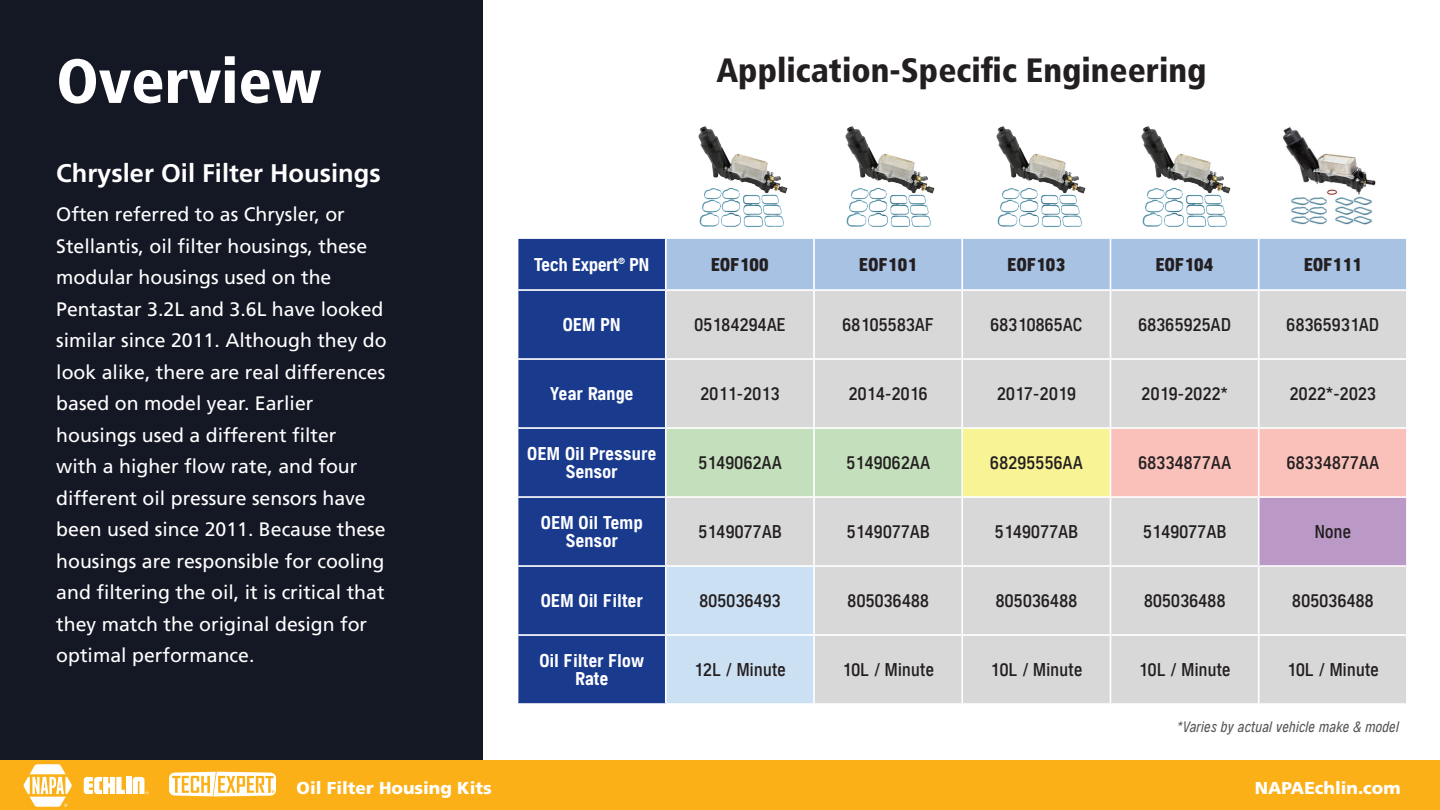
<style>
.page{position:relative;width:1440px;height:810px;background:#fff}
.page>*{position:absolute;margin:0;border:0;box-sizing:border-box;transform-origin:0 0}
.t1{font:900 condensed 62.25px "Frutiger LT Std";color:#fff}
.t2{font:900 condensed 33.75px "Frutiger LT Std";color:#231f20}
.t3{font:700 25.5px "Frutiger LT Std";color:#fff}
.t4{font:19.5px/31.5px "Frutiger LT Std";color:#fff}
.t5{font:500 condensed 18.15px "NAPASANS";letter-spacing:.02em;color:#231f20}
.t6{font:700 condensed 18.15px/18.1px "NAPASANS";letter-spacing:.02em;color:#fff;text-align:center}
.t7{font:900 condensed 18.15px "NAPASANS";letter-spacing:.02em;color:#231f20}
.t8{font:700 condensed 18.15px "NAPASANS";color:#fff}
.t9{font:900 17.25px "Frutiger LT Std";color:#fff}
.t10{font:italic condensed 14.85px "NAPASANS";letter-spacing:.02em;color:#57585a}
</style>
<div class="page">
<div style="left:0;top:0;width:483px;height:810px;background:#141724"></div>
<div style="left:0;top:761px;width:1440px;height:49px;background:#fbb017"></div>
<svg style="left:84px;top:777px;width:41px;height:17px"></svg>
<div style="left:126px;top:777px;width:6px;height:17px;background:#fff"></div>
<svg style="left:133px;top:777px;width:15px;height:17px"></svg>
<svg style="left:24px;top:764px;width:48px;height:43px"></svg>
<svg style="left:169px;top:772px;width:107px;height:24px"></svg>
<img style="left:698px;top:126px;width:90px;height:101px">
<img style="left:996px;top:126px;width:90px;height:101px">
<img style="left:845px;top:126px;width:90px;height:101px">
<img style="left:1141px;top:126px;width:90px;height:101px">
<img style="left:1282px;top:127px;width:94px;height:98px">
<div style="left:518px;top:239px;width:147px;height:464px;background:#193a8d"></div>
<div style="left:667px;top:239px;width:739px;height:50px;background:#a8c2e4"></div>
<div style="left:667px;top:291px;width:739px;height:412px;background:#d8d8d8"></div>
<div style="left:667px;top:429px;width:294px;height:67px;background:#c4dfbb"></div>
<div style="left:962px;top:428px;width:148px;height:69px;background:#f8f394"></div>
<div style="left:1111px;top:429px;width:295px;height:67px;background:#fac0ba"></div>
<div style="left:1259px;top:497px;width:148px;height:69px;background:#ba99c7"></div>
<div style="left:667px;top:567px;width:146px;height:136px;background:#cce0f3"></div>
<hr style="left:813px;top:239px;width:2px;height:50px;background:#fff">
<hr style="left:961px;top:239px;width:2px;height:50px;background:#fff">
<hr style="left:1110px;top:239px;width:1px;height:50px;background:#fff">
<hr style="left:1258px;top:239px;width:2px;height:50px;background:#fff">
<hr style="left:517px;top:289px;width:149px;height:2px;background:#fff">
<hr style="left:813px;top:291px;width:2px;height:67px;background:#fff">
<hr style="left:961px;top:291px;width:2px;height:67px;background:#fff">
<hr style="left:1110px;top:291px;width:1px;height:67px;background:#fff">
<hr style="left:1258px;top:291px;width:2px;height:67px;background:#fff">
<hr style="left:517px;top:358px;width:149px;height:2px;background:#fff">
<hr style="left:666px;top:358px;width:148px;height:2px;background:#fff">
<hr style="left:814px;top:358px;width:148px;height:2px;background:#fff">
<hr style="left:813px;top:360px;width:2px;height:67px;background:#fff">
<hr style="left:962px;top:358px;width:148px;height:2px;background:#fff">
<hr style="left:961px;top:360px;width:2px;height:67px;background:#fff">
<hr style="left:1110px;top:358px;width:149px;height:2px;background:#fff">
<hr style="left:1110px;top:360px;width:1px;height:67px;background:#fff">
<hr style="left:1259px;top:358px;width:149px;height:2px;background:#fff">
<hr style="left:1258px;top:360px;width:2px;height:67px;background:#fff">
<hr style="left:517px;top:427px;width:149px;height:2px;background:#fff">
<hr style="left:666px;top:427px;width:148px;height:2px;background:#fff">
<hr style="left:814px;top:427px;width:148px;height:2px;background:#fff">
<hr style="left:813px;top:429px;width:2px;height:67px;background:#fff">
<hr style="left:962px;top:427px;width:148px;height:2px;background:#fff">
<hr style="left:961px;top:429px;width:2px;height:67px;background:#fff">
<hr style="left:1110px;top:427px;width:149px;height:2px;background:#fff">
<hr style="left:1110px;top:429px;width:1px;height:67px;background:#fff">
<hr style="left:1259px;top:427px;width:149px;height:2px;background:#fff">
<hr style="left:1258px;top:429px;width:2px;height:67px;background:#fff">
<hr style="left:517px;top:496px;width:149px;height:2px;background:#fff">
<hr style="left:666px;top:496px;width:148px;height:2px;background:#fff">
<hr style="left:814px;top:496px;width:148px;height:2px;background:#fff">
<hr style="left:813px;top:498px;width:2px;height:67px;background:#fff">
<hr style="left:962px;top:496px;width:148px;height:2px;background:#fff">
<hr style="left:961px;top:498px;width:2px;height:67px;background:#fff">
<hr style="left:1110px;top:496px;width:149px;height:2px;background:#fff">
<hr style="left:1110px;top:498px;width:1px;height:67px;background:#fff">
<hr style="left:1259px;top:496px;width:149px;height:2px;background:#fff">
<hr style="left:1258px;top:498px;width:2px;height:67px;background:#fff">
<hr style="left:1406px;top:498px;width:2px;height:67px;background:#fff">
<hr style="left:517px;top:565px;width:149px;height:2px;background:#fff">
<hr style="left:666px;top:565px;width:148px;height:2px;background:#fff">
<hr style="left:814px;top:565px;width:148px;height:2px;background:#fff">
<hr style="left:813px;top:567px;width:2px;height:67px;background:#fff">
<hr style="left:962px;top:565px;width:148px;height:2px;background:#fff">
<hr style="left:961px;top:567px;width:2px;height:67px;background:#fff">
<hr style="left:1110px;top:565px;width:149px;height:2px;background:#fff">
<hr style="left:1110px;top:567px;width:1px;height:67px;background:#fff">
<hr style="left:1259px;top:565px;width:149px;height:2px;background:#fff">
<hr style="left:1258px;top:567px;width:2px;height:67px;background:#fff">
<hr style="left:517px;top:634px;width:149px;height:2px;background:#fff">
<hr style="left:666px;top:634px;width:148px;height:2px;background:#fff">
<hr style="left:814px;top:634px;width:148px;height:2px;background:#fff">
<hr style="left:813px;top:636px;width:2px;height:67px;background:#fff">
<hr style="left:962px;top:634px;width:148px;height:2px;background:#fff">
<hr style="left:961px;top:636px;width:2px;height:67px;background:#fff">
<hr style="left:1110px;top:634px;width:149px;height:2px;background:#fff">
<hr style="left:1110px;top:636px;width:1px;height:67px;background:#fff">
<hr style="left:1259px;top:634px;width:149px;height:2px;background:#fff">
<hr style="left:1258px;top:636px;width:2px;height:67px;background:#fff">
<h1 class="t1" style="left:56px;top:44px;width:267px">Overview</h1>
<h3 class="t3" style="left:56px;top:158px;width:326px">Chrysler Oil Filter Housings</h3>
<p class="t4" style="left:56px;top:199px;width:332px">Often referred to as Chrysler, or Stellantis, oil filter housings, these modular housings used on the Pentastar 3.2L and 3.6L have looked similar since 2011. Although they do look alike, there are real differences based on model year. Earlier housings used a different filter<br>with a higher flow rate, and four different oil pressure sensors have been used since 2011. Because these housings are responsible for cooling and filtering the oil, it is critical that they match the original design for optimal performance.</p>
<h2 class="t2" style="left:716px;top:50px;width:492px">Application-Specific Engineering</h2>
<p class="t8" style="left:534px;top:254px;width:116px">Tech Expert<sup>®</sup> PN</p>
<p class="t7" style="left:711px;top:254px;width:59px">EOF100</p>
<p class="t7" style="left:859px;top:254px;width:59px">EOF101</p>
<p class="t7" style="left:1008px;top:254px;width:59px">EOF103</p>
<p class="t7" style="left:1156px;top:254px;width:59px">EOF104</p>
<p class="t7" style="left:1304px;top:254px;width:59px">EOF111</p>
<p class="t6" style="left:563px;top:316px;width:59px">OEM PN</p>
<p class="t5" style="left:694px;top:314px;width:93px">05184294AE</p>
<p class="t5" style="left:843px;top:314px;width:93px">68105583AF</p>
<p class="t5" style="left:990px;top:314px;width:93px">68310865AC</p>
<p class="t5" style="left:1138px;top:314px;width:94px">68365925AD</p>
<p class="t5" style="left:1287px;top:314px;width:94px">68365931AD</p>
<p class="t6" style="left:550px;top:385px;width:85px">Year Range</p>
<p class="t5" style="left:701px;top:383px;width:80px">2011-2013</p>
<p class="t5" style="left:849px;top:383px;width:80px">2014-2016</p>
<p class="t5" style="left:997px;top:383px;width:80px">2017-2019</p>
<p class="t5" style="left:1142px;top:383px;width:88px">2019-2022*</p>
<p class="t5" style="left:1290px;top:383px;width:88px">2022*-2023</p>
<p class="t6" style="left:527px;top:445px;width:130px">OEM Oil Pressure<br>Sensor</p>
<p class="t5" style="left:698px;top:452px;width:85px">5149062AA</p>
<p class="t5" style="left:847px;top:452px;width:85px">5149062AA</p>
<p class="t5" style="left:990px;top:452px;width:94px">68295556AA</p>
<p class="t5" style="left:1138px;top:452px;width:94px">68334877AA</p>
<p class="t5" style="left:1287px;top:452px;width:94px">68334877AA</p>
<p class="t6" style="left:541px;top:514px;width:103px">OEM Oil Temp<br>Sensor</p>
<p class="t5" style="left:699px;top:521px;width:85px">5149077AB</p>
<p class="t5" style="left:847px;top:521px;width:85px">5149077AB</p>
<p class="t5" style="left:995px;top:521px;width:85px">5149077AB</p>
<p class="t5" style="left:1143px;top:521px;width:85px">5149077AB</p>
<p class="t5" style="left:1315px;top:521px;width:38px">None</p>
<p class="t6" style="left:541px;top:592px;width:103px">OEM Oil Filter</p>
<p class="t5" style="left:699px;top:590px;width:83px">805036493</p>
<p class="t5" style="left:848px;top:590px;width:83px">805036488</p>
<p class="t5" style="left:996px;top:590px;width:83px">805036488</p>
<p class="t5" style="left:1144px;top:590px;width:83px">805036488</p>
<p class="t5" style="left:1292px;top:590px;width:83px">805036488</p>
<p class="t6" style="left:539px;top:652px;width:106px">Oil Filter Flow<br>Rate</p>
<p class="t5" style="left:694px;top:659px;width:93px">12L / Minute</p>
<p class="t5" style="left:842px;top:659px;width:93px">10L / Minute</p>
<p class="t5" style="left:991px;top:659px;width:93px">10L / Minute</p>
<p class="t5" style="left:1139px;top:659px;width:93px">10L / Minute</p>
<p class="t5" style="left:1287px;top:659px;width:93px">10L / Minute</p>
<p class="t10" style="left:1177px;top:718px;width:223px">*Varies by actual vehicle make &amp; model</p>
<p class="t9" style="left:297px;top:777px;width:197px">Oil Filter Housing Kits</p>
<p class="t9" style="left:1255px;top:777px;width:147px">NAPAEchlin.com</p>
</div>
